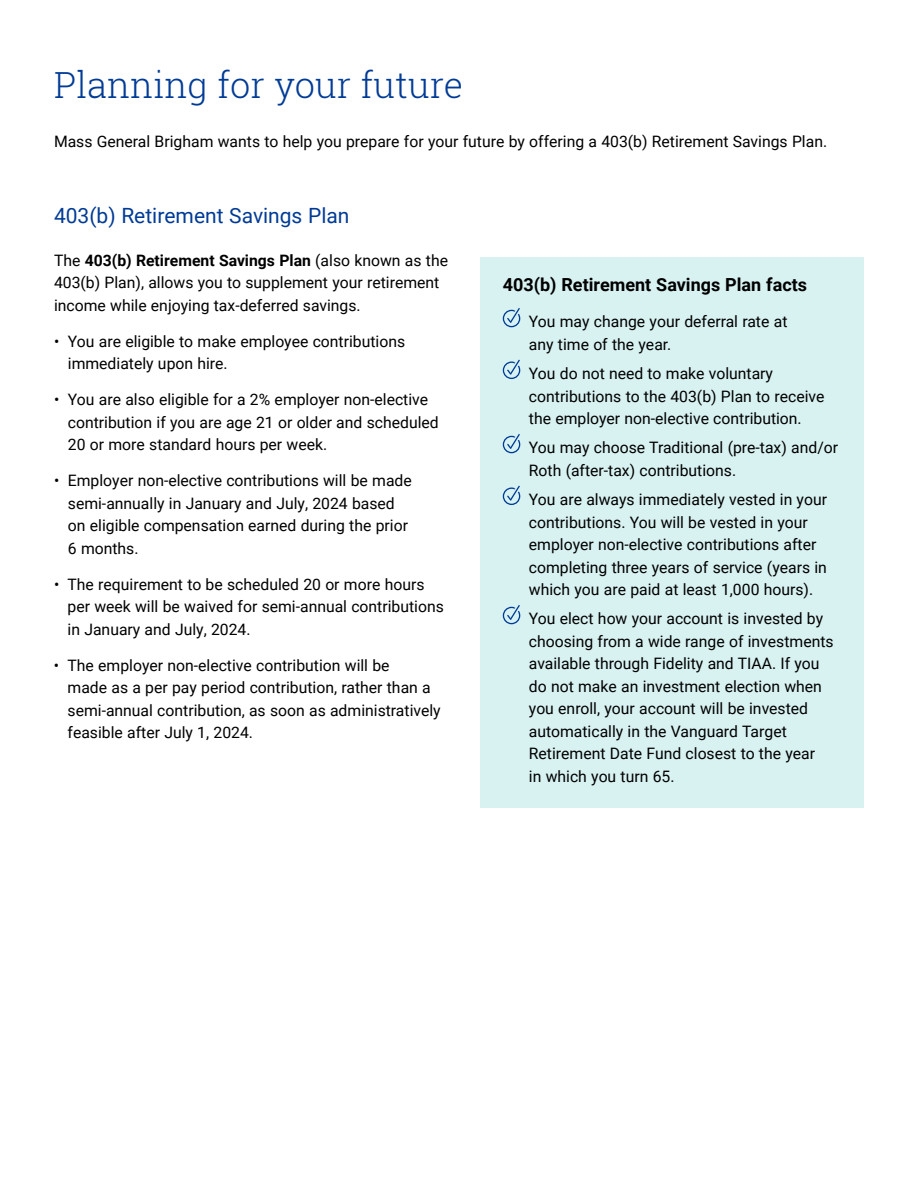
<style>
.page{position:relative;width:918px;height:1188px;background:#fff}
.page>*{position:absolute;margin:0;border:0;box-sizing:border-box;transform-origin:0 0}
.t1{font:300 36px "Roboto Slab";color:#003b96}
.t2{font:21px "Roboto";color:#003b96}
.t3{font:700 18px "Roboto";color:#000}
.t4{font:15.75px/22.5px "Roboto";color:#000}
.s1{font-weight:700}
</style>
<div class="page">
<div style="left:481px;top:257px;width:383px;height:551px;background:#d8f1f1"></div>
<svg style="left:502px;top:308px;width:19px;height:20px"></svg>
<svg style="left:502px;top:359px;width:19px;height:20px"></svg>
<svg style="left:502px;top:434px;width:19px;height:20px"></svg>
<svg style="left:502px;top:485px;width:19px;height:20px"></svg>
<svg style="left:502px;top:605px;width:19px;height:20px"></svg>
<h1 class="t1" style="left:54px;top:60px;width:411px">Planning for your future</h1>
<p class="t4" style="left:54px;top:130px;width:775px">Mass General Brigham wants to help you prepare for your future by offering a 403(b) Retirement Savings Plan.</p>
<h2 class="t2" style="left:54px;top:201px;width:297px">403(b) Retirement Savings Plan</h2>
<p class="t4" style="left:54px;top:248px;width:396px">The <span class="s1">403(b) Retirement Savings Plan</span> (also known as the<br>403(b) Plan), allows you to supplement your retirement income while enjoying tax-deferred savings.</p>
<p class="t4" style="left:68px;top:329px;width:339px;text-indent:-14px">• You are eligible to make employee contributions immediately upon hire.</p>
<p class="t4" style="left:68px;top:388px;width:372px;text-indent:-14px">• You are also eligible for a 2% employer non-elective contribution if you are age 21 or older and scheduled<br>20 or more standard hours per week.</p>
<p class="t4" style="left:68px;top:469px;width:345px;text-indent:-14px">• Employer non-elective contributions will be made semi-annually in January and July, 2024 based on eligible compensation earned during the prior 6 months.</p>
<p class="t4" style="left:68px;top:572px;width:378px;text-indent:-14px">• The requirement to be scheduled 20 or more hours per week will be waived for semi-annual contributions in January and July, 2024.</p>
<p class="t4" style="left:68px;top:653px;width:375px;text-indent:-14px">• The employer non-elective contribution will be<br>made as a per pay period contribution, rather than a semi-annual contribution, as soon as administratively feasible after July 1, 2024.</p>
<p class="t3" style="left:503px;top:272px;width:306px">403(b) Retirement Savings Plan facts</p>
<p class="t4" style="left:529px;top:310px;width:260px">You may change your deferral rate at any time of the year.</p>
<p class="t4" style="left:529px;top:362px;width:297px">You do not need to make voluntary contributions to the 403(b) Plan to receive the employer non-elective contribution.</p>
<p class="t4" style="left:529px;top:436px;width:311px">You may choose Traditional (pre-tax) and/or<br>Roth (after-tax) contributions.</p>
<p class="t4" style="left:529px;top:488px;width:300px">You are always immediately vested in your contributions. You will be vested in your employer non-elective contributions after completing three years of service (years in which you are paid at least 1,000 hours).</p>
<p class="t4" style="left:529px;top:607px;width:306px">You elect how your account is invested by choosing from a wide range of investments available through Fidelity and TIAA. If you do not make an investment election when you enroll, your account will be invested automatically in the Vanguard Target Retirement Date Fund closest to the year<br>in which you turn 65.</p>
</div>
